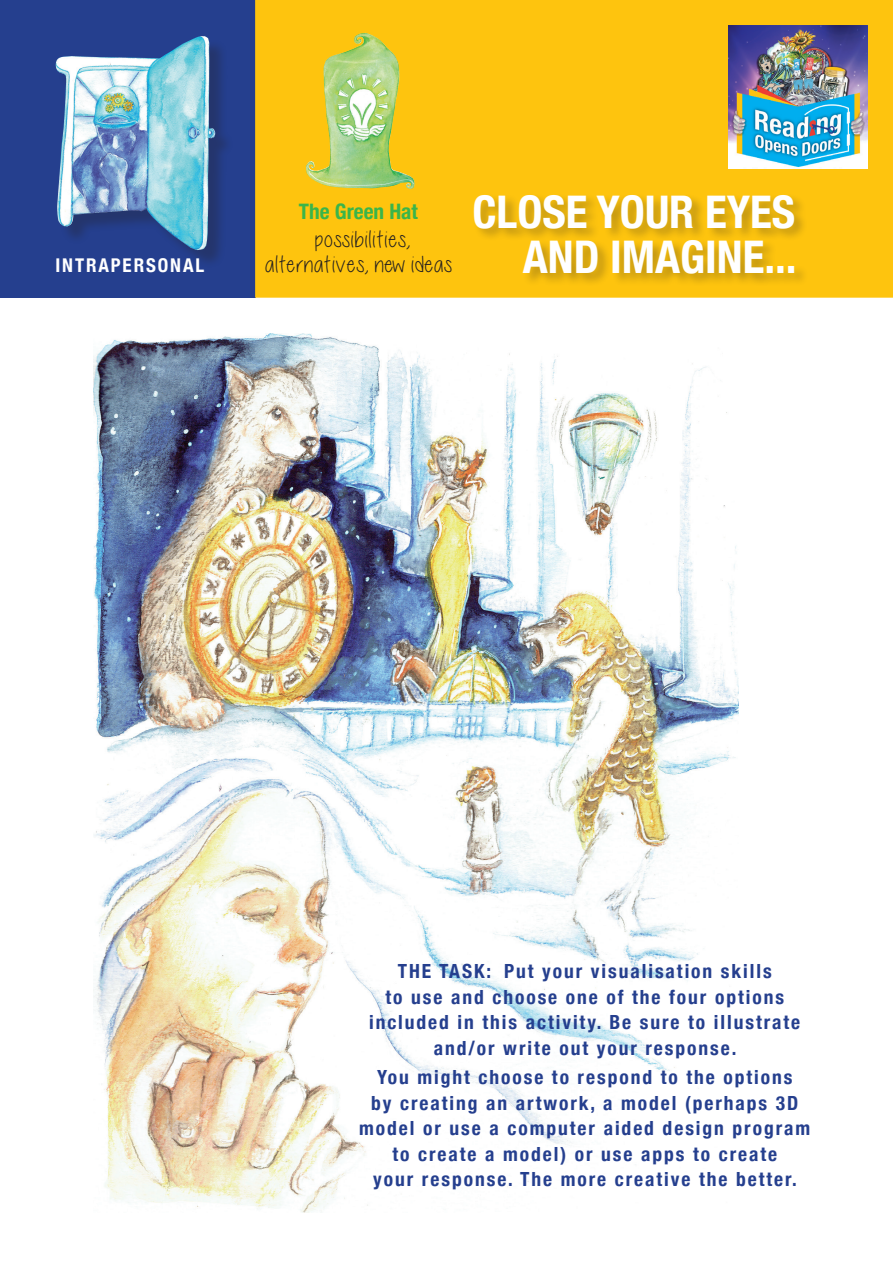
<style>
.page{position:relative;width:893px;height:1263px;background:#fff}
.page>*{position:absolute;margin:0;border:0;box-sizing:border-box;transform-origin:0 0}
.t1{font:700 condensed 45px/45px "Helvetica Neue";color:#fff;text-align:right}
.t2{font:23.7px/24.9px "Celia Garcia";letter-spacing:.05em;color:#231f20;text-align:center}
.t3{font:700 condensed 21.3px "Helvetica Neue";color:#3ab54a}
.t4{font:700 condensed 19.5px/25.5px "Helvetica Neue";letter-spacing:.1em;color:#253f8e;text-align:center}
.t5{font:700 condensed 18.9px "Helvetica Neue";letter-spacing:.1em;color:#fff}
</style>
<div class="page">
<img style="left:93px;top:334px;width:646px;height:878px">
<div style="left:0;top:0;width:255px;height:298px;background:#253f8e"></div>
<div style="left:59px;top:39px;width:175px;height:230px;background:#231f20;opacity:.3"></div>
<img style="left:56px;top:36px;width:159px;height:214px">
<div style="left:256px;top:1px;width:636px;height:296px;background:#fec40e"></div>
<div style="left:255px;top:0;width:638px;height:298px;border:2px solid #fec40e"></div>
<div style="left:472px;top:193px;width:337px;height:95px;background:#231f20;opacity:.3"></div>
<img style="left:306px;top:33px;width:87px;height:155px">
<img style="left:728px;top:26px;width:139px;height:143px">
<p class="t5" style="left:56px;top:249px;width:150px">INTRAPERSONAL</p>
<p class="t3" style="left:299px;top:194px;width:120px">The Green Hat</p>
<p class="t2" style="left:265px;top:226px;width:188px">possibilities, alternatives, new ideas</p>
<p class="t1" style="left:472px;top:186px;width:326px">CLOSE YOUR EYES<br>AND IMAGINE...</p>
<p class="t4" style="left:369px;top:957px;width:433px">THE TASK: Put your visualisation skills<br>to use and choose one of the four options included in this activity. Be sure to illustrate and/or write out your response.</p>
<p class="t4" style="left:359px;top:1063px;width:453px">You might choose to respond to the options<br>by creating an artwork, a model (perhaps 3D model or use a computer aided design program to create a model) or use apps to create<br>your response. The more creative the better.</p>
</div>
